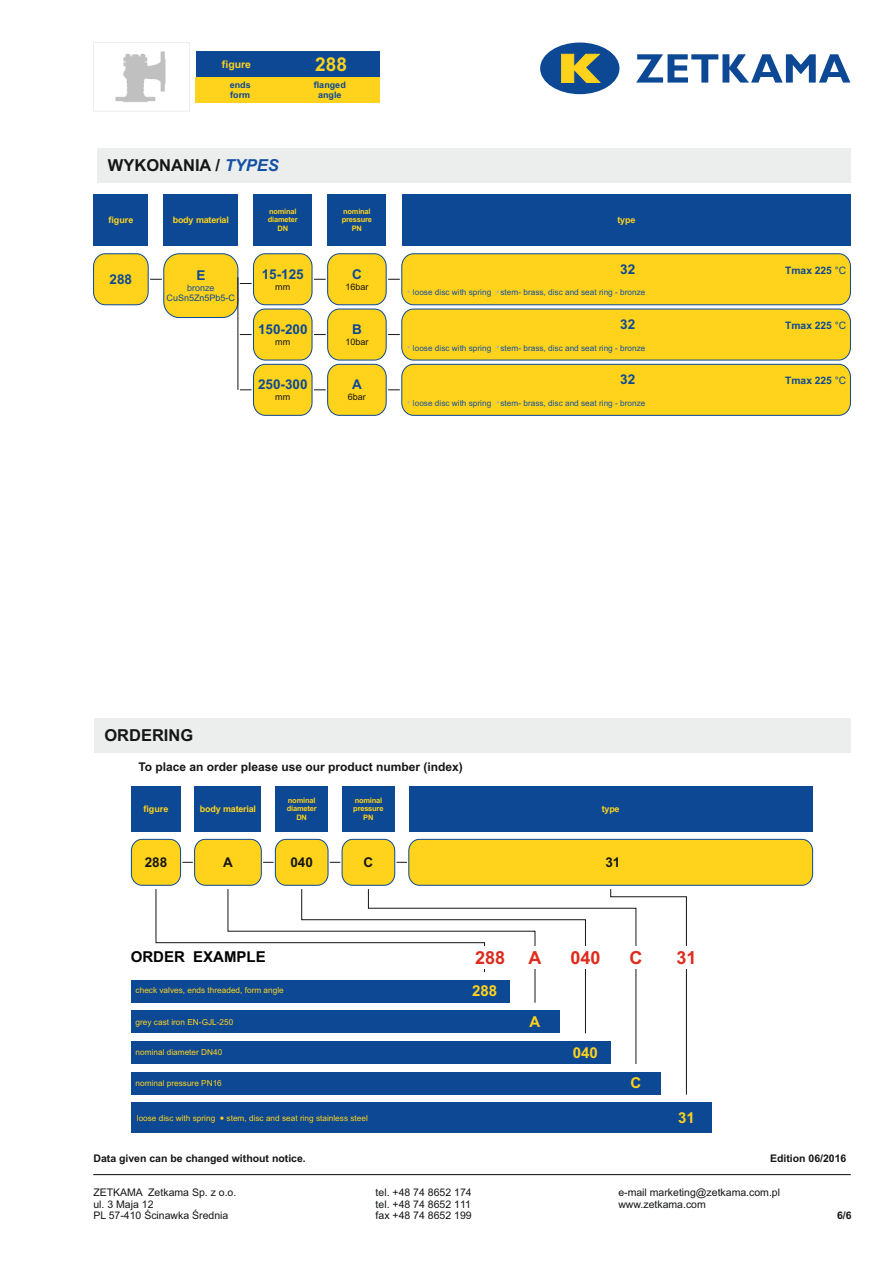
<style>
.page{position:relative;width:893px;height:1263px;background:#fff}
.page>*{position:absolute;margin:0;border:0;box-sizing:border-box;transform-origin:0 0}
.t1{font:700 19.05px "Arial";color:#ffd31b}
.t2{font:700 18px "Arial";color:#dd2b1c}
.t3{font:700 16.5px "Arial";color:#151616}
.t4{font:700 15px "Arial";color:#000}
.t5{font:700 15px "Arial";color:#ffd31b}
.t6{font:700 13.5px "Arial";color:#0c4894}
.t7{font:700 13.5px "Arial";color:#151616}
.t8{font:700 12px "Arial";color:#151616}
.t9{font:10.5px/11.7px "Arial";color:#151616}
.t10{font:700 10.5px "Arial";color:#151616}
.t11{font:700 10.5px "Arial";color:#ffd31b}
.t12{font:700 10.2px "Arial";color:#0c4894}
.t13{font:700 9px "Arial";letter-spacing:-.03em;color:#ffd31b}
.t14{font:9px "Arial";color:#151616}
.t15{font:700 9px/10.1px "Arial";color:#0c4894}
.t16{font:9px "Arial";color:#0c4894}
.t17{font:9px "Arial";color:#1350a2}
.t18{font:8.25px "Arial";color:#1350a2}
.t19{font:8.25px "Arial";color:#ffd31b}
.t20{font:700 7.5px/8.4px "Arial";letter-spacing:-.03em;color:#ffd31b;text-align:center}
.s1{font-style:italic;color:#1350a2}
.s2{font-weight:400}
.s3{font-family:"Arial Unicode MS";font-size:7.5px}
</style>
<div class="page">
<svg style="left:636px;top:54px;width:214px;height:29px"></svg>
<div style="left:540px;top:43px;width:79px;height:51px;background:#0c4894;border-radius:50%"></div>
<svg style="left:561px;top:54px;width:40px;height:29px"></svg>
<div style="left:97px;top:149px;width:753px;height:34px;background:#eceded"></div>
<div style="left:93px;top:253px;width:56px;height:52px;background:#ffd31b;border:1px solid #0c4894;border-radius:12px"></div>
<svg style="left:150px;top:279px;width:12px;height:1px"></svg>
<div style="left:94px;top:194px;width:54px;height:51px;background:#0c4894"></div>
<div style="left:164px;top:194px;width:74px;height:51px;background:#0c4894"></div>
<div style="left:253px;top:194px;width:59px;height:51px;background:#0c4894"></div>
<div style="left:328px;top:194px;width:58px;height:51px;background:#0c4894"></div>
<div style="left:402px;top:194px;width:448px;height:51px;background:#0c4894"></div>
<div style="left:131px;top:1102px;width:581px;height:31px;background:#0c4894"></div>
<div style="left:131px;top:1072px;width:530px;height:22px;background:#0c4894"></div>
<div style="left:131px;top:1041px;width:480px;height:23px;background:#0c4894"></div>
<div style="left:131px;top:1010px;width:429px;height:23px;background:#0c4894"></div>
<div style="left:131px;top:980px;width:379px;height:23px;background:#0c4894"></div>
<div style="left:275px;top:839px;width:53px;height:47px;background:#ffd31b;border:1px solid #0c4894;border-radius:11px"></div>
<div style="left:342px;top:839px;width:53px;height:47px;background:#ffd31b;border:1px solid #0c4894;border-radius:11px"></div>
<div style="left:408px;top:839px;width:405px;height:47px;background:#ffd31b;border:1px solid #0c4894;border-radius:11px"></div>
<div style="left:131px;top:839px;width:50px;height:47px;background:#ffd31b;border:1px solid #0c4894;border-radius:11px"></div>
<div style="left:194px;top:839px;width:68px;height:47px;background:#ffd31b;border:1px solid #0c4894;border-radius:11px"></div>
<div style="left:131px;top:786px;width:50px;height:46px;background:#0c4894"></div>
<div style="left:195px;top:786px;width:66px;height:46px;background:#0c4894"></div>
<div style="left:275px;top:786px;width:53px;height:46px;background:#0c4894"></div>
<div style="left:342px;top:786px;width:53px;height:46px;background:#0c4894"></div>
<div style="left:409px;top:786px;width:404px;height:46px;background:#0c4894"></div>
<svg style="left:610px;top:896px;width:77px;height:199px"></svg>
<svg style="left:586px;top:889px;width:51px;height:176px"></svg>
<svg style="left:155px;top:889px;width:431px;height:145px"></svg>
<div style="left:471px;top:946px;width:241px;height:22px;background:#fff"></div>
<div style="left:94px;top:718px;width:756px;height:34px;background:#eceded"></div>
<div style="left:401px;top:309px;width:450px;height:51px;background:#ffd31b;border:1px solid #0c4894;border-radius:12px"></div>
<div style="left:163px;top:253px;width:75px;height:65px;background:#ffd31b;border:1px solid #0c4894;border-radius:16px"></div>
<div style="left:253px;top:253px;width:59px;height:52px;background:#ffd31b;border:1px solid #0c4894;border-radius:12px"></div>
<div style="left:327px;top:309px;width:60px;height:51px;background:#ffd31b;border:1px solid #0c4894;border-radius:12px"></div>
<svg style="left:240px;top:334px;width:12px;height:1px"></svg>
<svg style="left:314px;top:279px;width:12px;height:1px"></svg>
<svg style="left:388px;top:334px;width:12px;height:1px"></svg>
<div style="left:253px;top:309px;width:59px;height:51px;background:#ffd31b;border:1px solid #0c4894;border-radius:12px"></div>
<svg style="left:314px;top:334px;width:12px;height:1px"></svg>
<div style="left:253px;top:364px;width:59px;height:52px;background:#ffd31b;border:1px solid #0c4894;border-radius:12px"></div>
<svg style="left:314px;top:389px;width:12px;height:1px"></svg>
<div style="left:327px;top:253px;width:60px;height:52px;background:#ffd31b;border:1px solid #0c4894;border-radius:12px"></div>
<svg style="left:388px;top:279px;width:12px;height:1px"></svg>
<div style="left:327px;top:364px;width:60px;height:52px;background:#ffd31b;border:1px solid #0c4894;border-radius:12px"></div>
<svg style="left:388px;top:389px;width:12px;height:1px"></svg>
<hr style="left:238px;top:277px;width:1px;height:113px;background:#151616">
<svg style="left:240px;top:389px;width:12px;height:1px"></svg>
<svg style="left:240px;top:283px;width:12px;height:1px"></svg>
<div style="left:401px;top:253px;width:450px;height:52px;background:#ffd31b;border:1px solid #0c4894;border-radius:12px"></div>
<div style="left:401px;top:364px;width:450px;height:52px;background:#ffd31b;border:1px solid #0c4894;border-radius:12px"></div>
<div style="left:196px;top:51px;width:184px;height:26px;background:#0c4894"></div>
<div style="left:196px;top:77px;width:105px;height:26px;background:#ffd31b"></div>
<div style="left:285px;top:77px;width:95px;height:26px;background:#ffd31b"></div>
<div style="left:93px;top:42px;width:97px;height:70px;border:1px solid #eceded"></div>
<img style="left:115px;top:51px;width:51px;height:51px">
<hr style="left:94px;top:1174px;width:756px;height:1px;background:#151616">
<h1 class="t1" style="left:315px;top:57px;width:33px">288</h1>
<p class="t11" style="left:222px;top:60px;width:31px">figure</p>
<p class="t15" style="left:230px;top:81px;width:23px">ends form</p>
<p class="t15" style="left:314px;top:81px;width:33px;text-align:center">flanged angle</p>
<h3 class="t3" style="left:108px;top:159px;width:172px">WYKONANIA / <span class="s1">TYPES</span></h3>
<p class="t13" style="left:108px;top:216px;width:27px">figure</p>
<p class="t13" style="left:173px;top:216px;width:58px">body material</p>
<p class="t20" style="left:268px;top:208px;width:31px">nominal diameter<br>DN</p>
<p class="t20" style="left:342px;top:208px;width:32px">nominal pressure<br>PN</p>
<p class="t13" style="left:618px;top:216px;width:19px">type</p>
<h3 class="t6" style="left:110px;top:274px;width:24px">288</h3>
<h3 class="t6" style="left:196px;top:270px;width:11px">E</h3>
<p class="t17" style="left:187px;top:285px;width:29px">bronze</p>
<p class="t16" style="left:167px;top:295px;width:70px">CuSn5Zn5Pb5-C</p>
<h3 class="t6" style="left:262px;top:269px;width:44px">15-125</h3>
<p class="t14" style="left:275px;top:283px;width:16px">mm</p>
<h3 class="t6" style="left:258px;top:324px;width:51px">150-200</h3>
<p class="t14" style="left:275px;top:339px;width:16px">mm</p>
<h3 class="t6" style="left:258px;top:380px;width:51px">250-300</h3>
<p class="t14" style="left:275px;top:394px;width:16px">mm</p>
<h3 class="t6" style="left:352px;top:269px;width:11px">C</h3>
<p class="t14" style="left:345px;top:283px;width:25px">16bar</p>
<h3 class="t6" style="left:352px;top:324px;width:11px">B</h3>
<p class="t14" style="left:345px;top:339px;width:25px">10bar</p>
<h3 class="t6" style="left:352px;top:380px;width:11px">A</h3>
<p class="t14" style="left:348px;top:394px;width:20px">6bar</p>
<h3 class="t6" style="left:620px;top:264px;width:17px">32</h3>
<p class="t12" style="left:785px;top:266px;width:63px">Tmax 225 <span class="s2">°C</span></p>
<p class="t18" style="left:413px;top:289px;width:234px">loose disc with spring stem- brass, disc and seat ring - bronze</p>
<h3 class="t6" style="left:620px;top:319px;width:17px">32</h3>
<p class="t12" style="left:785px;top:321px;width:63px">Tmax 225 <span class="s2">°C</span></p>
<p class="t18" style="left:413px;top:345px;width:234px">loose disc with spring stem- brass, disc and seat ring - bronze</p>
<h3 class="t6" style="left:620px;top:374px;width:17px">32</h3>
<p class="t12" style="left:785px;top:377px;width:63px">Tmax 225 <span class="s2">°C</span></p>
<p class="t18" style="left:413px;top:400px;width:234px">loose disc with spring stem- brass, disc and seat ring - bronze</p>
<h3 class="t3" style="left:104px;top:729px;width:90px">ORDERING</h3>
<h3 class="t8" style="left:138px;top:762px;width:326px">To place an order please use our product number (index)</h3>
<p class="t13" style="left:143px;top:805px;width:27px">figure</p>
<p class="t13" style="left:200px;top:805px;width:58px">body material</p>
<p class="t20" style="left:287px;top:797px;width:31px">nominal diameter<br>DN</p>
<p class="t20" style="left:353px;top:797px;width:32px">nominal pressure<br>PN</p>
<p class="t13" style="left:602px;top:805px;width:19px">type</p>
<h3 class="t7" style="left:145px;top:857px;width:24px">288</h3>
<h3 class="t7" style="left:290px;top:857px;width:24px">040</h3>
<h3 class="t7" style="left:364px;top:857px;width:11px">C</h3>
<h3 class="t7" style="left:223px;top:857px;width:11px">A</h3>
<h3 class="t7" style="left:605px;top:857px;width:17px">31</h3>
<h3 class="t4" style="left:131px;top:951px;width:137px">ORDER EXAMPLE</h3>
<p class="t19" style="left:136px;top:987px;width:150px">check valves, ends threaded, form angle</p>
<h2 class="t2" style="left:475px;top:950px;width:32px">288</h2>
<h3 class="t5" style="left:472px;top:985px;width:27px">288</h3>
<h2 class="t2" style="left:528px;top:950px;width:14px">A</h2>
<h2 class="t2" style="left:570px;top:950px;width:32px">040</h2>
<h2 class="t2" style="left:629px;top:950px;width:14px">C</h2>
<h2 class="t2" style="left:676px;top:950px;width:22px">31</h2>
<p class="t19" style="left:136px;top:1019px;width:99px">grey cast iron EN-GJL-250</p>
<h3 class="t5" style="left:530px;top:1016px;width:12px">A</h3>
<p class="t19" style="left:136px;top:1049px;width:88px">nominal diameter DN40</p>
<h3 class="t5" style="left:573px;top:1047px;width:27px">040</h3>
<p class="t19" style="left:136px;top:1080px;width:88px">nominal pressure PN16</p>
<h3 class="t5" style="left:630px;top:1077px;width:12px">C</h3>
<p class="t19" style="left:137px;top:1114px;width:233px">loose disc with spring <span class="s3">●</span> stem, disc and seat ring stainless steel</p>
<h3 class="t5" style="left:678px;top:1112px;width:18px">31</h3>
<p class="t10" style="left:93px;top:1154px;width:214px">Data given can be changed without notice.</p>
<p class="t10" style="left:770px;top:1154px;width:78px">Edition 06/2016</p>
<p class="t9" style="left:93px;top:1187px;width:144px">ZETKAMA Zetkama Sp. z o.o. ul. 3 Maja 12<br>PL 57-410 Ścinawka Średnia</p>
<p class="t9" style="left:376px;top:1187px;width:98px;text-align:justify">tel. +48 74 8652 174 tel. +48 74 8652 111 fax +48 74 8652 199</p>
<p class="t9" style="left:618px;top:1187px;width:163px">e-mail marketing@zetkama.com.pl www.zetkama.com</p>
<p class="t10" style="left:837px;top:1211px;width:16px">6/6</p>
</div>
